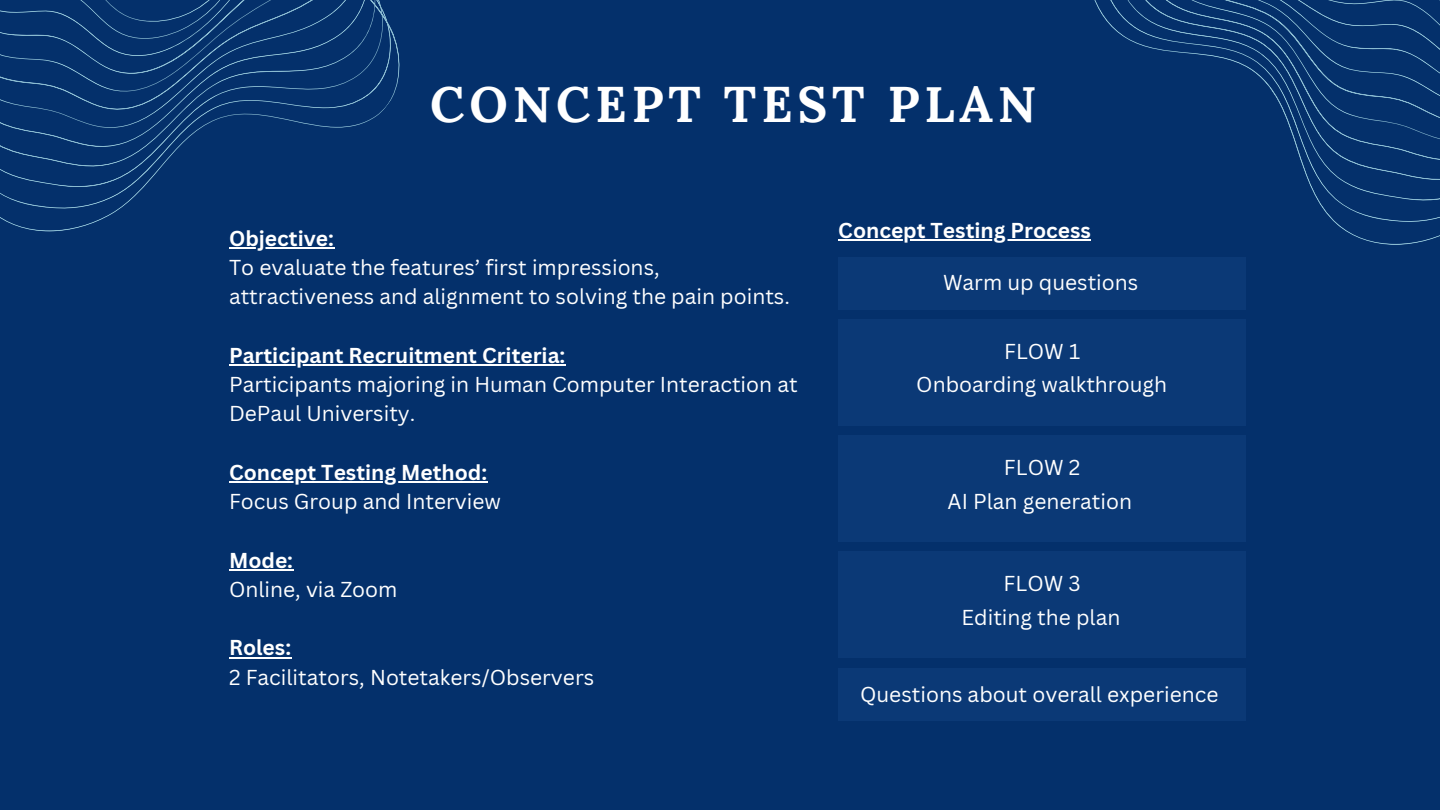
<style>
.page{position:relative;width:1440px;height:810px;background:#04306b}
.page>*{position:absolute;margin:0;border:0;box-sizing:border-box;transform-origin:0 0}
.t1{font:700 50px "Lora";letter-spacing:.1em;color:#fff}
.t2{font:21px/29.2px "Canva Sans";color:#fff}
.t3{font:700 21px "Canva Sans";color:#fff}
</style>
<div class="page">
<svg style="left:975px;top:0;width:465px;height:320px"></svg>
<svg style="left:0;top:0;width:400px;height:249px"></svg>
<hr style="left:229px;top:247px;width:105px;height:2px;background:#fff">
<hr style="left:229px;top:364px;width:337px;height:2px;background:#fff">
<hr style="left:229px;top:481px;width:259px;height:2px;background:#fff">
<hr style="left:229px;top:569px;width:64px;height:2px;background:#fff">
<hr style="left:229px;top:657px;width:62px;height:1px;background:#fff">
<div style="left:838px;top:257px;width:408px;height:53px;background:#0b3976"></div>
<div style="left:838px;top:320px;width:408px;height:106px;background:#0b3976"></div>
<div style="left:838px;top:436px;width:408px;height:106px;background:#0b3976"></div>
<div style="left:838px;top:552px;width:408px;height:106px;background:#0b3976"></div>
<div style="left:838px;top:668px;width:408px;height:53px;background:#0b3976"></div>
<hr style="left:838px;top:239px;width:253px;height:2px;background:#fff">
<p class="t1" style="left:430px;top:71px;width:608px">CONCEPT TEST PLAN</p>
<p class="t3" style="left:229px;top:223px;width:106px">Objective:</p>
<h1 class="t2" style="left:229px;top:252px;width:562px">To evaluate the features’ first impressions, attractiveness and alignment to solving the pain points.</h1>
<p class="t3" style="left:229px;top:340px;width:338px">Participant Recruitment Criteria:</p>
<p class="t2" style="left:229px;top:369px;width:570px">Participants majoring in Human Computer Interaction at<br>DePaul University.</p>
<p class="t3" style="left:229px;top:457px;width:260px">Concept Testing Method:</p>
<p class="t2" style="left:229px;top:486px;width:273px">Focus Group and Interview</p>
<p class="t3" style="left:229px;top:545px;width:66px">Mode:</p>
<p class="t2" style="left:229px;top:574px;width:170px">Online, via Zoom</p>
<p class="t3" style="left:229px;top:633px;width:64px">Roles:</p>
<p class="t2" style="left:229px;top:662px;width:367px">2 Facilitators, Notetakers/Observers</p>
<p class="t3" style="left:838px;top:215px;width:254px">Concept Testing Process</p>
<p class="t2" style="left:943px;top:268px;width:197px">Warm up questions</p>
<p class="t2" style="left:1004px;top:336px;width:78px">FLOW 1</p>
<p class="t2" style="left:916px;top:370px;width:252px">Onboarding walkthrough</p>
<p class="t2" style="left:1004px;top:452px;width:78px">FLOW 2</p>
<p class="t2" style="left:948px;top:486px;width:186px">AI Plan generation</p>
<p class="t2" style="left:1004px;top:568px;width:79px">FLOW 3</p>
<p class="t2" style="left:962px;top:602px;width:160px">Editing the plan</p>
<p class="t2" style="left:860px;top:679px;width:360px">Questions about overall experience</p>
</div>
